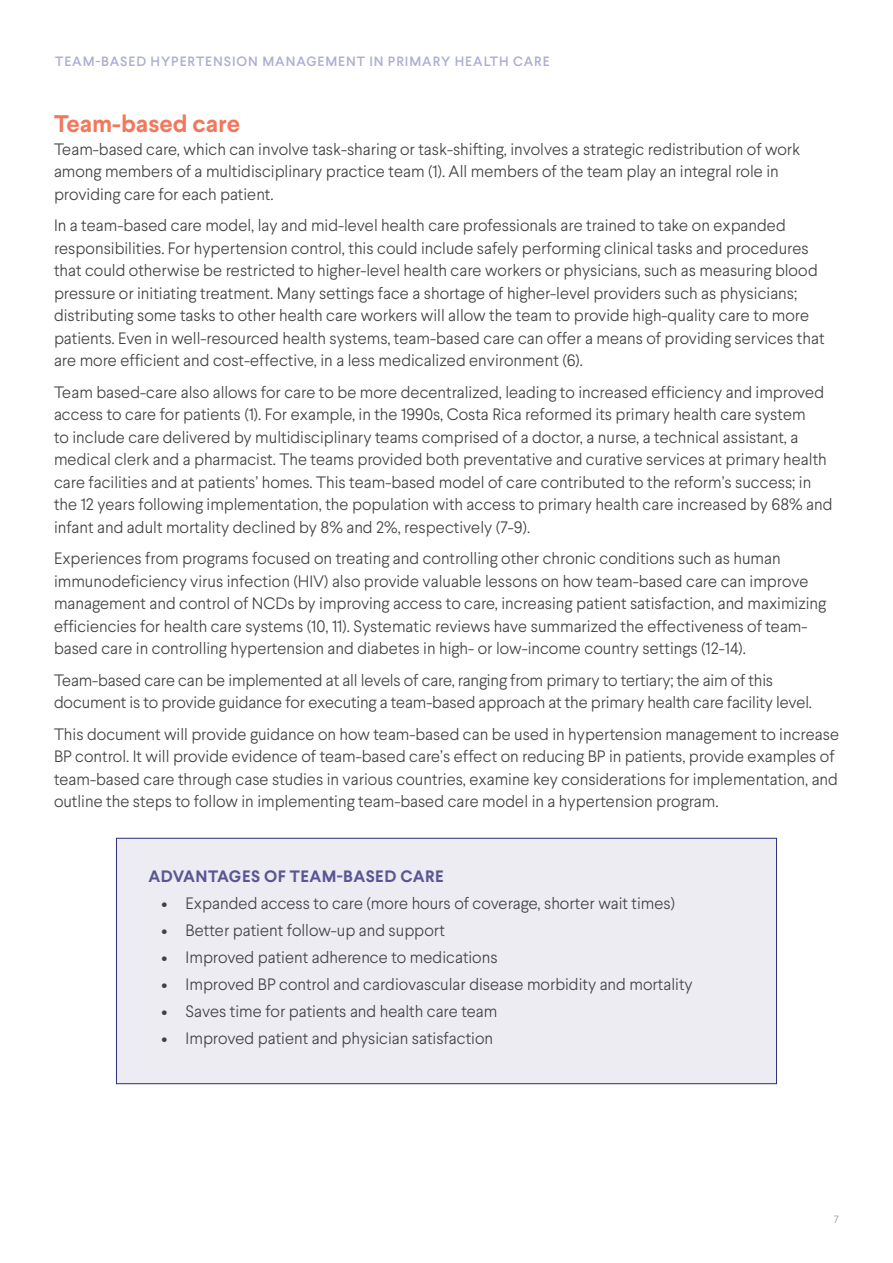
<style>
.page{position:relative;width:893px;height:1263px;background:#fff}
.page>*{position:absolute;margin:0;border:0;box-sizing:border-box;transform-origin:0 0}
.Heading_2{font:700 24px "Larsseit";color:#f3775b}
.Body_Copy{font:300 16.5px/22.5px "Larsseit";color:#414042}
.Heading_3{font:700 16.5px "Larsseit";letter-spacing:.03em;color:#595693}
.t1{font:500 13.5px "Larsseit";letter-spacing:.07em;color:#adaed3}
.t2{font:300 10.5px "Larsseit";color:#939598}
</style>
<div class="page">
<div style="left:116px;top:838px;width:660px;height:246px;background:#edecf3"></div>
<div style="left:116px;top:838px;width:661px;height:246px;border:1px solid #2d317d"></div>
<p class="t1" style="left:55px;top:52px;width:496px">TEAM-BASED HYPERTENSION MANAGEMENT IN PRIMARY HEALTH CARE</p>
<p class="Heading_2" style="left:54px;top:108px;width:188px">Team-based care</p>
<p class="Body_Copy" style="left:54px;top:137px;width:748px">Team-based care, which can involve task-sharing or task-shifting, involves a strategic redistribution of work among members of a multidisciplinary practice team (1). All members of the team play an integral role in providing care for each patient.</p>
<p class="Body_Copy" style="left:54px;top:214px;width:772px">In a team-based care model, lay and mid-level health care professionals are trained to take on expanded responsibilities. For hypertension control, this could include safely performing clinical tasks and procedures that could otherwise be restricted to higher-level health care workers or physicians, such as measuring blood pressure or initiating treatment. Many settings face a shortage of higher-level providers such as physicians; distributing some tasks to other health care workers will allow the team to provide high-quality care to more patients. Even in well-resourced health systems, team-based care can offer a means of providing services that are more efficient and cost-effective, in a less medicalized environment (6).</p>
<p class="Body_Copy" style="left:54px;top:380px;width:780px">Team based-care also allows for care to be more decentralized, leading to increased efficiency and improved access to care for patients (1). For example, in the 1990s, Costa Rica reformed its primary health care system<br>to include care delivered by multidisciplinary teams comprised of a doctor, a nurse, a technical assistant, a medical clerk and a pharmacist. The teams provided both preventative and curative services at primary health care facilities and at patients’ homes. This team-based model of care contributed to the reform’s success; in the 12 years following implementation, the population with access to primary health care increased by 68% and infant and adult mortality declined by 8% and 2%, respectively (7-9).</p>
<p class="Body_Copy" style="left:54px;top:547px;width:774px">Experiences from programs focused on treating and controlling other chronic conditions such as human immunodeficiency virus infection (HIV) also provide valuable lessons on how team-based care can improve management and control of NCDs by improving access to care, increasing patient satisfaction, and maximizing efficiencies for health care systems (10, 11). Systematic reviews have summarized the effectiveness of team&shy;based care in controlling hypertension and diabetes in high- or low-income country settings (12-14).</p>
<p class="Body_Copy" style="left:54px;top:668px;width:758px">Team-based care can be implemented at all levels of care, ranging from primary to tertiary; the aim of this document is to provide guidance for executing a team-based approach at the primary health care facility level.</p>
<p class="Body_Copy" style="left:54px;top:722px;width:787px">This document will provide guidance on how team-based can be used in hypertension management to increase BP control. It will provide evidence of team-based care’s effect on reducing BP in patients, provide examples of team-based care through case studies in various countries, examine key considerations for implementation, and outline the steps to follow in implementing team-based care model in a hypertension program.</p>
<p class="Heading_3" style="left:148px;top:866px;width:297px">ADVANTAGES OF TEAM-BASED CARE</p>
<p class="Body_Copy" style="left:162px;top:892px;width:515px">• Expanded access to care (more hours of coverage, shorter wait times)</p>
<p class="Body_Copy" style="left:162px;top:919px;width:285px">• Better patient follow-up and support</p>
<p class="Body_Copy" style="left:162px;top:946px;width:337px">• Improved patient adherence to medications</p>
<p class="Body_Copy" style="left:162px;top:973px;width:533px">• Improved BP control and cardiovascular disease morbidity and mortality</p>
<p class="Body_Copy" style="left:162px;top:1000px;width:337px">• Saves time for patients and health care team</p>
<p class="Body_Copy" style="left:162px;top:1027px;width:333px">• Improved patient and physician satisfaction</p>
<p class="t2" style="left:834px;top:1213px;width:6px">7</p>
</div>
